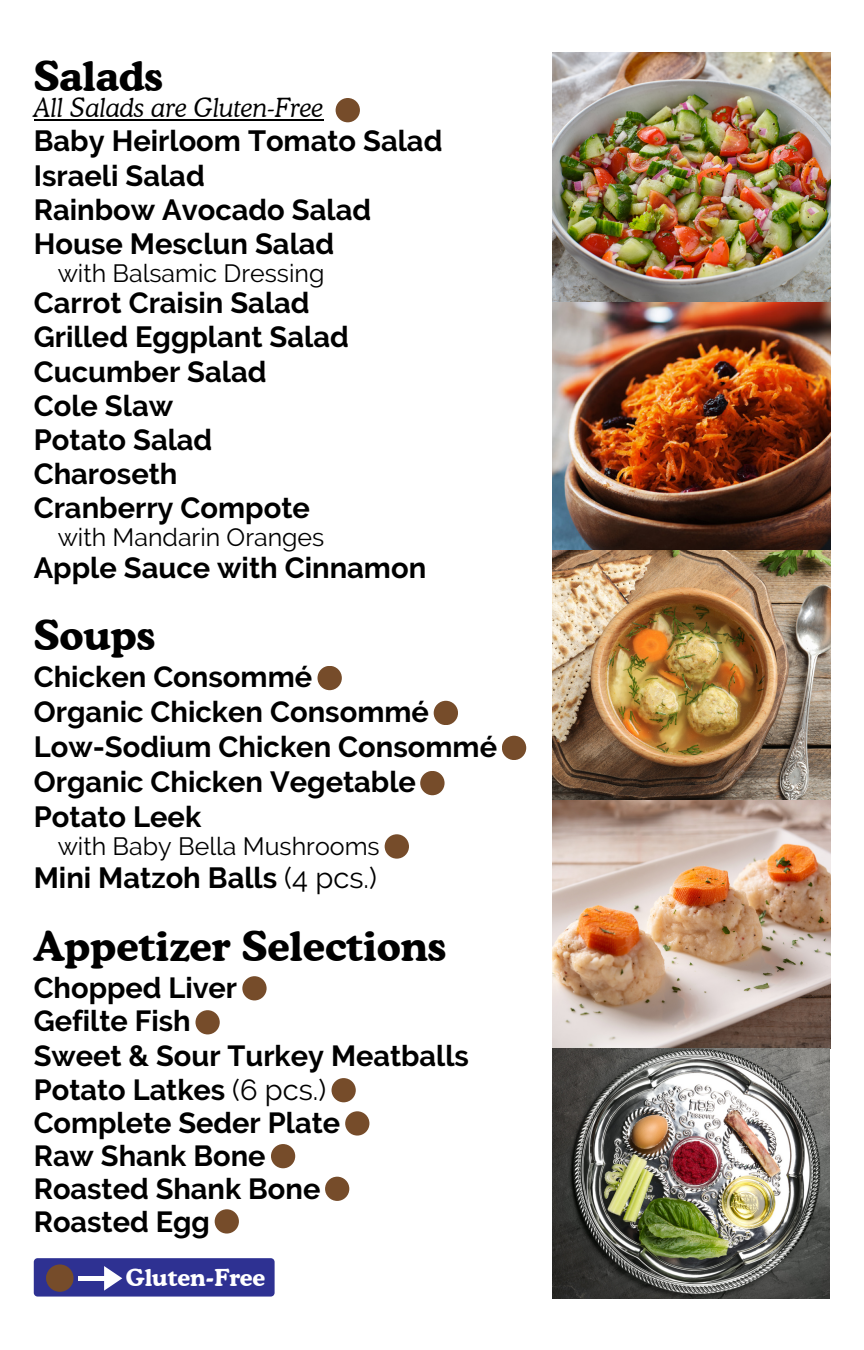
<style>
.page{position:relative;width:864px;height:1350px;background:#fff}
.page>*{position:absolute;margin:0;border:0;box-sizing:border-box;transform-origin:0 0}
.t1{font:700 40.73px "Cooper Lt BTW05";color:#000}
.t2{font:700 40.5px "Cooper Lt BTW05";color:#000}
.t3{font:700 29.03px/34.2px "Raleway";color:#000}
.t4{font:italic 300 26.1px "Cooper Lt BTW05";color:#000}
.t5{font:24.97px "Raleway";color:#000}
.t6{font:700 23.18px "Cooper Lt BTW05";color:#fff}
.s1{font-weight:400}
</style>
<div class="page">
<img style="left:552px;top:53px;width:278px;height:1245px">
<div style="left:434px;top:701px;width:24px;height:24px;background:#764c2a;border-radius:50%"></div>
<div style="left:317px;top:666px;width:25px;height:24px;background:#764c2a;border-radius:50%"></div>
<div style="left:502px;top:736px;width:24px;height:24px;background:#764c2a;border-radius:50%"></div>
<div style="left:420px;top:771px;width:25px;height:24px;background:#764c2a;border-radius:50%"></div>
<div style="left:385px;top:834px;width:24px;height:25px;background:#764c2a;border-radius:50%"></div>
<div style="left:336px;top:98px;width:24px;height:24px;background:#764c2a;border-radius:50%"></div>
<hr style="left:34px;top:119px;width:289px;height:2px;background:#000">
<div style="left:242px;top:976px;width:25px;height:24px;background:#764c2a;border-radius:50%"></div>
<div style="left:345px;top:1111px;width:24px;height:25px;background:#764c2a;border-radius:50%"></div>
<div style="left:195px;top:1010px;width:25px;height:24px;background:#764c2a;border-radius:50%"></div>
<div style="left:332px;top:1078px;width:24px;height:24px;background:#764c2a;border-radius:50%"></div>
<div style="left:271px;top:1144px;width:24px;height:24px;background:#764c2a;border-radius:50%"></div>
<div style="left:325px;top:1177px;width:24px;height:24px;background:#764c2a;border-radius:50%"></div>
<div style="left:215px;top:1209px;width:24px;height:25px;background:#764c2a;border-radius:50%"></div>
<svg style="left:34px;top:1258px;width:241px;height:39px;background:#3a3d98"></svg>
<div style="left:46px;top:1264px;width:28px;height:28px;background:#764c2a;border-radius:50%"></div>
<h4 class="t1" style="left:34px;top:51px;width:131px">Salads</h4>
<h4 class="t4" style="left:34px;top:92px;width:291px">All Salads are Gluten-Free</h4>
<h3 class="t3" style="left:34px;top:124px;width:410px">Baby Heirloom Tomato Salad<br>Israeli Salad<br>Rainbow Avocado Salad<br>House Mesclun Salad</h3>
<h3 class="t5" style="left:58px;top:259px;width:268px">with Balsamic Dressing</h3>
<h3 class="t3" style="left:34px;top:286px;width:317px">Carrot Craisin Salad<br>Grilled Eggplant Salad<br>Cucumber Salad<br>Cole Slaw<br>Potato Salad<br>Charoseth<br>Cranberry Compote</h3>
<h3 class="t5" style="left:58px;top:523px;width:268px">with Mandarin Oranges</h3>
<h3 class="t3" style="left:34px;top:550px;width:394px">Apple Sauce with Cinnamon</h3>
<h4 class="t1" style="left:34px;top:610px;width:123px">Soups</h4>
<h3 class="t3" style="left:34px;top:660px;width:280px">Chicken Consommé</h3>
<h1 class="t3" style="left:34px;top:695px;width:397px">Organic Chicken Consommé</h1>
<h2 class="t3" style="left:34px;top:730px;width:465px">Low-Sodium Chicken Consommé</h2>
<h2 class="t3" style="left:34px;top:765px;width:384px">Organic Chicken Vegetable</h2>
<h2 class="t3" style="left:34px;top:799px;width:169px">Potato Leek</h2>
<h2 class="t5" style="left:58px;top:831px;width:324px">with Baby Bella Mushrooms</h2>
<h2 class="t3" style="left:34px;top:861px;width:345px">Mini Matzoh Balls <span class="s1">(4 pcs.)</span></h2>
<h2 class="t2" style="left:34px;top:922px;width:414px">Appetizer Selections</h2>
<h1 class="t3" style="left:34px;top:971px;width:205px">Chopped Liver</h1>
<h2 class="t3" style="left:34px;top:1004px;width:159px">Gefilte Fish</h2>
<h3 class="t3" style="left:34px;top:1039px;width:437px">Sweet &amp; Sour Turkey Meatballs</h3>
<h2 class="t3" style="left:34px;top:1072px;width:294px">Potato Latkes <span class="s1">(6 pcs.)</span></h2>
<h2 class="t3" style="left:34px;top:1106px;width:308px">Complete Seder Plate</h2>
<h2 class="t3" style="left:34px;top:1139px;width:233px">Raw Shank Bone</h2>
<h2 class="t3" style="left:34px;top:1172px;width:288px">Roasted Shank Bone</h2>
<h2 class="t3" style="left:34px;top:1204px;width:178px">Roasted Egg</h2>
<p class="t6" style="left:126px;top:1263px;width:141px">Gluten-Free</p>
</div>
